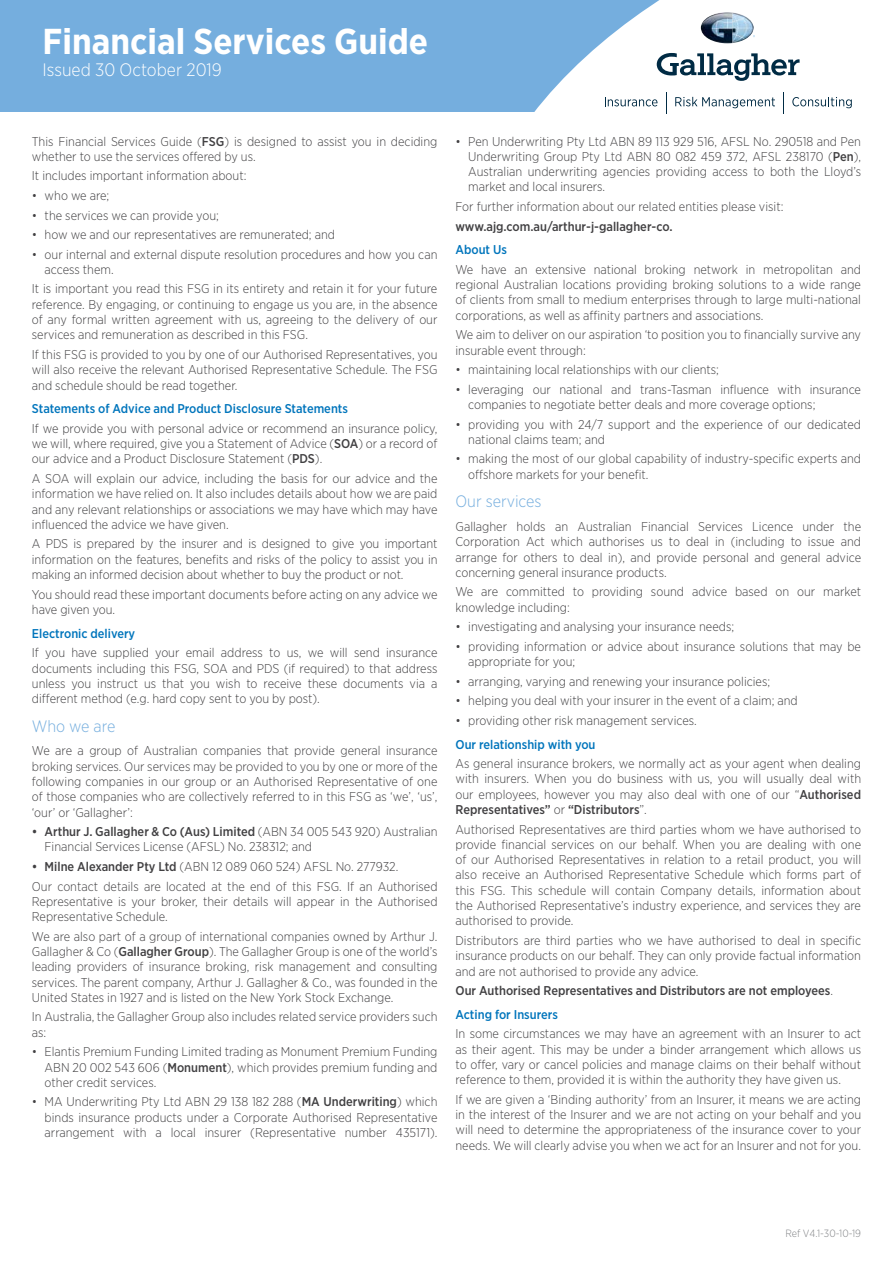
<style>
.page{position:relative;width:893px;height:1263px;background:#fff}
.page>*{position:absolute;margin:0;border:0;box-sizing:border-box;transform-origin:0 0}
.t1{font:700 36px "Gotham Narrow";color:#fff}
.t2{font:300 18px "Gotham Narrow";color:#fff}
.t3{font:300 16.5px "Gotham Narrow";color:#75aede}
.t4{font:300 12.75px/15.3px "Gotham Narrow";color:#414042;text-align:justify}
.t5{font:500 12.75px/23.9px "Gotham Narrow";color:#414042}
.t6{font:500 12.75px "Gotham Narrow";color:#0075bc}
.t7{font:300 10.5px "Gotham Narrow";color:#808285}
.s1{font-weight:500}
.s2{font-weight:300}
.s3{color:#0075bc}
</style>
<div class="page">
<div style="left:0;top:0;width:476px;height:111px;background:#75aede"></div>
<svg style="left:476px;top:0;width:374px;height:111px"></svg>
<img style="left:701px;top:12px;width:32px;height:31px">
<img style="left:732px;top:16px;width:22px;height:27px">
<svg style="left:657px;top:53px;width:143px;height:28px"></svg>
<svg style="left:604px;top:97px;width:53px;height:9px"></svg>
<svg style="left:675px;top:97px;width:100px;height:11px"></svg>
<svg style="left:792px;top:97px;width:60px;height:11px"></svg>
<svg style="left:784px;top:92px;width:1px;height:19px"></svg>
<svg style="left:666px;top:92px;width:1px;height:21px"></svg>
<h1 class="t1" style="left:43px;top:18px;width:387px">Financial Services Guide</h1>
<h2 class="t2" style="left:43px;top:58px;width:181px">Issued 30 October 2019</h2>
<p class="t4" style="left:32px;top:133px;width:407px">This Financial Services Guide (<span class="s1">FSG</span>) is designed to assist you in deciding whether to use the services offered by us.</p>
<p class="t4" style="left:32px;top:168px;width:216px">It includes important information about:</p>
<p class="t4" style="left:32px;top:188px;width:79px">• who we are;</p>
<p class="t4" style="left:32px;top:207px;width:189px">• the services we can provide you;</p>
<p class="t4" style="left:32px;top:227px;width:305px">• how we and our representatives are remunerated; and</p>
<p class="t4" style="left:45px;top:246px;width:394px;text-indent:-13px">• our internal and external dispute resolution procedures and how you can access them.</p>
<p class="t4" style="left:32px;top:281px;width:407px">It is important you read this FSG in its entirety and retain it for your future reference. By engaging, or continuing to engage us you are, in the absence of any formal written agreement with us, agreeing to the delivery of our services and remuneration as described in this FSG.</p>
<p class="t4" style="left:32px;top:346px;width:407px">If this FSG is provided to you by one of our Authorised Representatives, you will also receive the relevant Authorised Representative Schedule. The FSG and schedule should be read together.</p>
<p class="t6" style="left:32px;top:401px;width:318px">Statements of Advice and Product Disclosure Statements</p>
<p class="t4" style="left:32px;top:420px;width:407px">If we provide you with personal advice or recommend an insurance policy, we will, where required, give you a Statement of Advice (<span class="s1">SOA</span>) or a record of our advice and a Product Disclosure Statement (<span class="s1">PDS</span>).</p>
<p class="t4" style="left:32px;top:471px;width:407px">A SOA will explain our advice, including the basis for our advice and the information we have relied on. It also includes details about how we are paid and any relevant relationships or associations we may have which may have influenced the advice we have given.</p>
<p class="t4" style="left:32px;top:536px;width:407px">A PDS is prepared by the insurer and is designed to give you important information on the features, benefits and risks of the policy to assist you in making an informed decision about whether to buy the product or not.</p>
<p class="t4" style="left:32px;top:586px;width:407px">You should read these important documents before acting on any advice we have given you.</p>
<p class="t6" style="left:32px;top:625px;width:105px">Electronic delivery</p>
<p class="t4" style="left:32px;top:645px;width:407px">If you have supplied your email address to us, we will send insurance documents including this FSG, SOA and PDS (if required) to that address unless you instruct us that you wish to receive these documents via a different method (e.g. hard copy sent to you by post).</p>
<p class="t3" style="left:32px;top:716px;width:85px">Who we are</p>
<p class="t4" style="left:32px;top:743px;width:407px">We are a group of Australian companies that provide general insurance broking services. Our services may be provided to you by one or more of the following companies in our group or an Authorised Representative of one of those companies who are collectively referred to in this FSG as ‘we’, ‘us’, ‘our’ or ‘Gallagher’:</p>
<p class="t4" style="left:45px;top:824px;width:394px;text-indent:-13px"><span class="s1">• Arthur J. Gallagher &amp; Co (Aus) Limited</span> (ABN 34 005 543 920) Australian<br>Financial Services License (AFSL) No. 238312; and</p>
<p class="t4" style="left:32px;top:856px;width:407px;line-height:19.5px"><span class="s1">• Milne Alexander Pty Ltd</span> (ABN 12 089 060 524) AFSL No. 277932.<br>Our contact details are located at the end of this FSG. If an Authorised</p>
<p class="t4" style="left:32px;top:893px;width:407px">Representative is your broker, their details will appear in the Authorised<br>Representative Schedule.</p>
<p class="t4" style="left:32px;top:928px;width:407px">We are also part of a group of international companies owned by Arthur J.<br>Gallagher &amp; Co (<span class="s1">Gallagher Group</span>). The Gallagher Group is one of the world’s leading providers of insurance broking, risk management and consulting services. The parent company, Arthur J. Gallagher &amp; Co., was founded in the United States in 1927 and is listed on the New York Stock Exchange.</p>
<p class="t4" style="left:32px;top:1009px;width:407px">In Australia, the Gallagher Group also includes related service providers such as:</p>
<p class="t4" style="left:45px;top:1044px;width:394px;text-indent:-13px">• Elantis Premium Funding Limited trading as Monument Premium Funding ABN 20 002 543 606 (<span class="s1">Monument</span>), which provides premium funding and other credit services.</p>
<p class="t4" style="left:45px;top:1094px;width:394px;text-indent:-13px">• MA Underwriting Pty Ltd ABN 29 138 182 288 (<span class="s1">MA Underwriting</span>) which binds insurance products under a Corporate Authorised Representative arrangement with a local insurer (Representative number 435171).</p>
<p class="t4" style="left:468px;top:133px;width:394px;text-indent:-13px">• Pen Underwriting Pty Ltd ABN 89 113 929 516, AFSL No. 290518 and Pen Underwriting Group Pty Ltd ABN 80 082 459 372, AFSL 238170 (<span class="s1">Pen</span>), Australian underwriting agencies providing access to both the Lloyd’s market and local insurers.</p>
<p class="t4" style="left:455px;top:199px;width:330px">For further information about our related entities please visit:</p>
<p class="t5" style="left:455px;top:214px;width:219px">www.ajg.com.au/arthur-j-gallagher-co.</p>
<p class="t6" style="left:455px;top:242px;width:53px">About Us</p>
<p class="t4" style="left:455px;top:261px;width:407px">We have an extensive national broking network in metropolitan and regional Australian locations providing broking solutions to a wide range of clients from small to medium enterprises through to large multi-national corporations, as well as affinity partners and associations.</p>
<p class="t4" style="left:455px;top:327px;width:407px">We aim to deliver on our aspiration ‘to position you to financially survive any insurable event through:</p>
<p class="t4" style="left:455px;top:362px;width:265px">• maintaining local relationships with our clients;</p>
<p class="t4" style="left:468px;top:381px;width:394px;text-indent:-13px">• leveraging our national and trans-Tasman influence with insurance companies to negotiate better deals and more coverage options;</p>
<p class="t4" style="left:468px;top:416px;width:394px;text-indent:-13px">• providing you with 24/7 support and the experience of our dedicated national claims team; and</p>
<p class="t4" style="left:468px;top:451px;width:394px;text-indent:-13px">• making the most of our global capability of industry-specific experts and offshore markets for your benefit.</p>
<p class="t3" style="left:455px;top:491px;width:88px">Our services</p>
<p class="t4" style="left:455px;top:518px;width:407px">Gallagher holds an Australian Financial Services Licence under the Corporation Act which authorises us to deal in (including to issue and arrange for others to deal in), and provide personal and general advice concerning general insurance products.</p>
<p class="t4" style="left:455px;top:584px;width:407px">We are committed to providing sound advice based on our market knowledge including:</p>
<p class="t4" style="left:455px;top:619px;width:280px">• investigating and analysing your insurance needs;</p>
<p class="t4" style="left:468px;top:638px;width:394px;text-indent:-13px">• providing information or advice about insurance solutions that may be appropriate for you;</p>
<p class="t4" style="left:455px;top:673px;width:316px">• arranging, varying and renewing your insurance policies;</p>
<p class="t4" style="left:455px;top:693px;width:344px">• helping you deal with your insurer in the event of a claim; and</p>
<p class="t4" style="left:455px;top:712px;width:243px">• providing other risk management services.</p>
<p class="t6" style="left:455px;top:736px;width:142px">Our relationship with you</p>
<p class="t4" style="left:455px;top:756px;width:407px">As general insurance brokers, we normally act as your agent when dealing with insurers. When you do business with us, you will usually deal with our employees, however you may also deal with one of our “<span class="s1">Authorised Representatives”</span> or <span class="s1">“Distributors</span>”.</p>
<p class="t4" style="left:455px;top:821px;width:407px">Authorised Representatives are third parties whom we have authorised to provide financial services on our behalf. When you are dealing with one of our Authorised Representatives in relation to a retail product, you will also receive an Authorised Representative Schedule which forms part of this FSG. This schedule will contain Company details, information about the Authorised Representative’s industry experience, and services they are authorised to provide.</p>
<p class="t4" style="left:455px;top:932px;width:407px">Distributors are third parties who we have authorised to deal in specific insurance products on our behalf. They can only provide factual information and are not authorised to provide any advice.</p>
<p class="t5" style="left:455px;top:978px;width:379px">Our Authorised Representatives and Distributors are not employees<span class="s2">.<br></span><span class="s3">Acting for Insurers</span></p>
<p class="t4" style="left:455px;top:1026px;width:407px">In some circumstances we may have an agreement with an Insurer to act as their agent. This may be under a binder arrangement which allows us to offer, vary or cancel policies and manage claims on their behalf without reference to them, provided it is within the authority they have given us.</p>
<p class="t4" style="left:455px;top:1091px;width:407px">If we are given a ‘Binding authority’ from an Insurer, it means we are acting in the interest of the Insurer and we are not acting on your behalf and you will need to determine the appropriateness of the insurance cover to your needs. We will clearly advise you when we act for an Insurer and not for you.</p>
<p class="t7" style="left:785px;top:1226px;width:77px">Ref V4.1-30-10-19</p>
</div>
